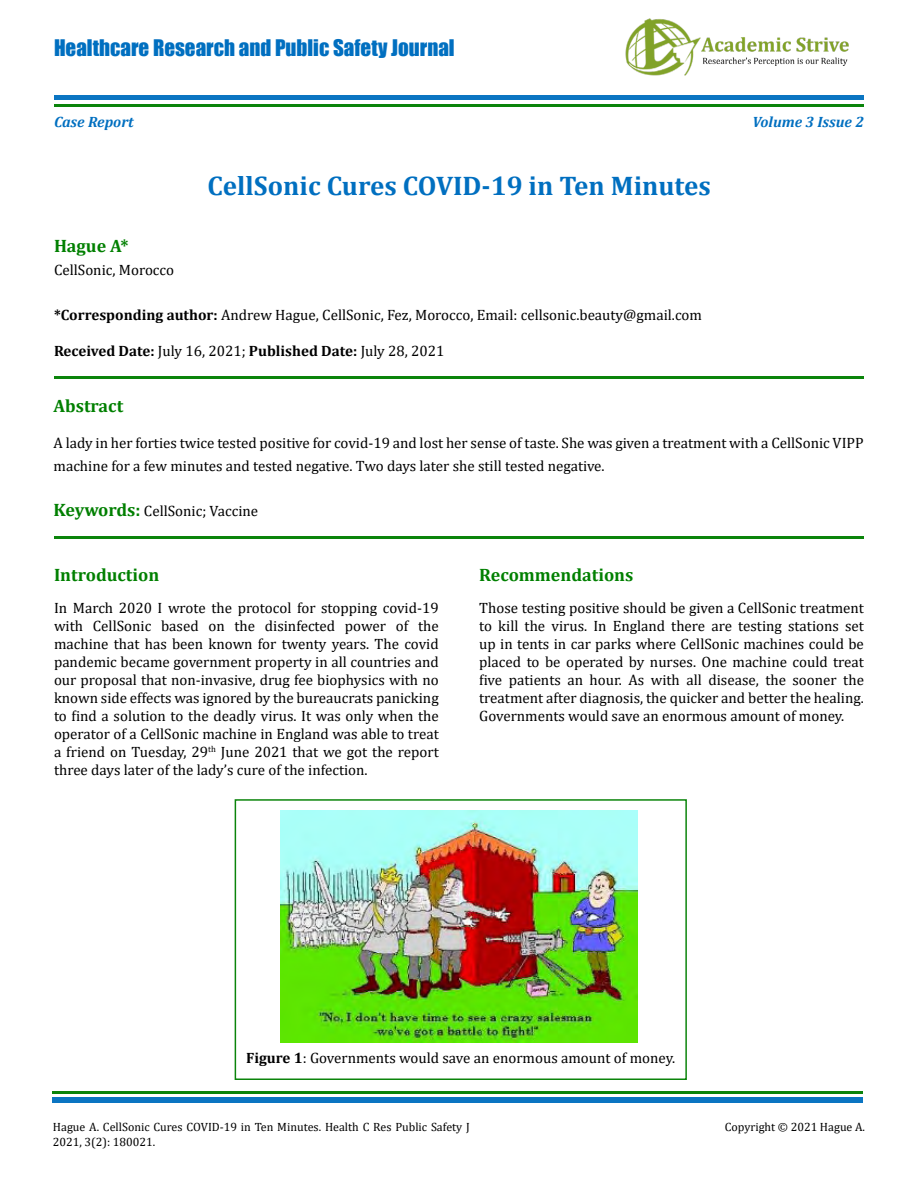
<style>
.page{position:relative;width:918px;height:1188px;background:#fff}
.page>*{position:absolute;margin:0;border:0;box-sizing:border-box;transform-origin:0 0}
.t1{font:700 27px "Cambria";color:#006fc0}
.t2{font:21px "Impact";color:#006fc0}
.t3{font:700 18px "Cambria";color:#008000}
.t4{font:15px/18px "Cambria";color:#000;text-align:justify}
.t5{font:700 15px "Cambria";color:#000}
.t6{font:italic 700 15px "Cambria";color:#006fc0}
.t7{font:12px/14.4px "Cambria";color:#000}
.s1{font-weight:700}
.s2{font-weight:400}
.s3{font-weight:700;font-size:18px;color:#007f01}
</style>
<div class="page">
<div style="left:54px;top:95px;width:810px;height:5px;background:#0b75c2"></div>
<div style="left:53px;top:1097px;width:810px;height:5px;background:#0b75c2"></div>
<hr style="left:53px;top:1091px;width:810px;height:3px;background:#007f01">
<hr style="left:54px;top:104px;width:810px;height:3px;background:#007f01">
<img style="left:625px;top:18px;width:224px;height:58px">
<hr style="left:54px;top:376px;width:810px;height:2px;background:#007f01">
<hr style="left:54px;top:536px;width:810px;height:2px;background:#007f01">
<img style="left:281px;top:811px;width:356px;height:231px">
<div style="left:235px;top:799px;width:452px;height:281px;border:2px solid #007f01"></div>
<h2 class="t2" style="left:54px;top:31px;width:402px">Healthcare Research and Public Safety Journal</h2>
<p class="t6" style="left:54px;top:111px;width:81px">Case Report</p>
<p class="t6" style="left:752px;top:111px;width:113px">Volume 3 Issue 2</p>
<h1 class="t1" style="left:208px;top:167px;width:505px">CellSonic Cures COVID-19 in Ten Minutes</h1>
<p class="t3" style="left:54px;top:234px;width:76px">Hague A*</p>
<p class="t4" style="left:54px;top:261px;width:122px">CellSonic, Morocco</p>
<p class="t4" style="left:54px;top:306px;width:650px"><span class="s1">*Corresponding author:</span> Andrew Hague, CellSonic, Fez, Morocco, Email: cellsonic.beauty@gmail.com</p>
<p class="t5" style="left:54px;top:340px;width:392px">Received Date: <span class="s2">July 16, 2021;</span> Published Date: <span class="s2">July 28, 2021</span></p>
<p class="t3" style="left:54px;top:393px;width:71px">Abstract</p>
<p class="t4" style="left:54px;top:432px;width:812px;line-height:22.5px">A lady in her forties twice tested positive for covid-19 and lost her sense of taste. She was given a treatment with a CellSonic VIPP machine for a few minutes and tested negative. Two days later she still tested negative.</p>
<p class="t4" style="left:54px;top:502px;width:206px"><span class="s3">Keywords:</span> CellSonic; Vaccine</p>
<p class="t3" style="left:54px;top:562px;width:107px">Introduction</p>
<p class="t4" style="left:54px;top:598px;width:386px">In March 2020 I wrote the protocol for stopping covid-19 with CellSonic based on the disinfected power of the machine that has been known for twenty years. The covid pandemic became government property in all countries and our proposal that non-invasive, drug fee biophysics with no known side effects was ignored by the bureaucrats panicking to find a solution to the deadly virus. It was only when the operator of a CellSonic machine in England was able to treat a friend on Tuesday, 29<sup>th</sup> June 2021 that we got the report three days later of the lady’s cure of the infection.</p>
<p class="t3" style="left:479px;top:562px;width:156px">Recommendations</p>
<p class="t4" style="left:479px;top:598px;width:386px">Those testing positive should be given a CellSonic treatment to kill the virus. In England there are testing stations set up in tents in car parks where CellSonic machines could be placed to be operated by nurses. One machine could treat five patients an hour. As with all disease, the sooner the treatment after diagnosis, the quicker and better the healing.<br>Governments would save an enormous amount of money.</p>
<p class="t4" style="left:246px;top:1048px;width:430px"><span class="s1">Figure 1</span>: Governments would save an enormous amount of money.</p>
<p class="t7" style="left:53px;top:1120px;width:418px">Hague A. CellSonic Cures COVID-19 in Ten Minutes. Health C Res Public Safety J<br>2021, 3(2): 180021.</p>
<p class="t7" style="left:725px;top:1120px;width:142px">Copyright © 2021 Hague A.</p>
</div>
